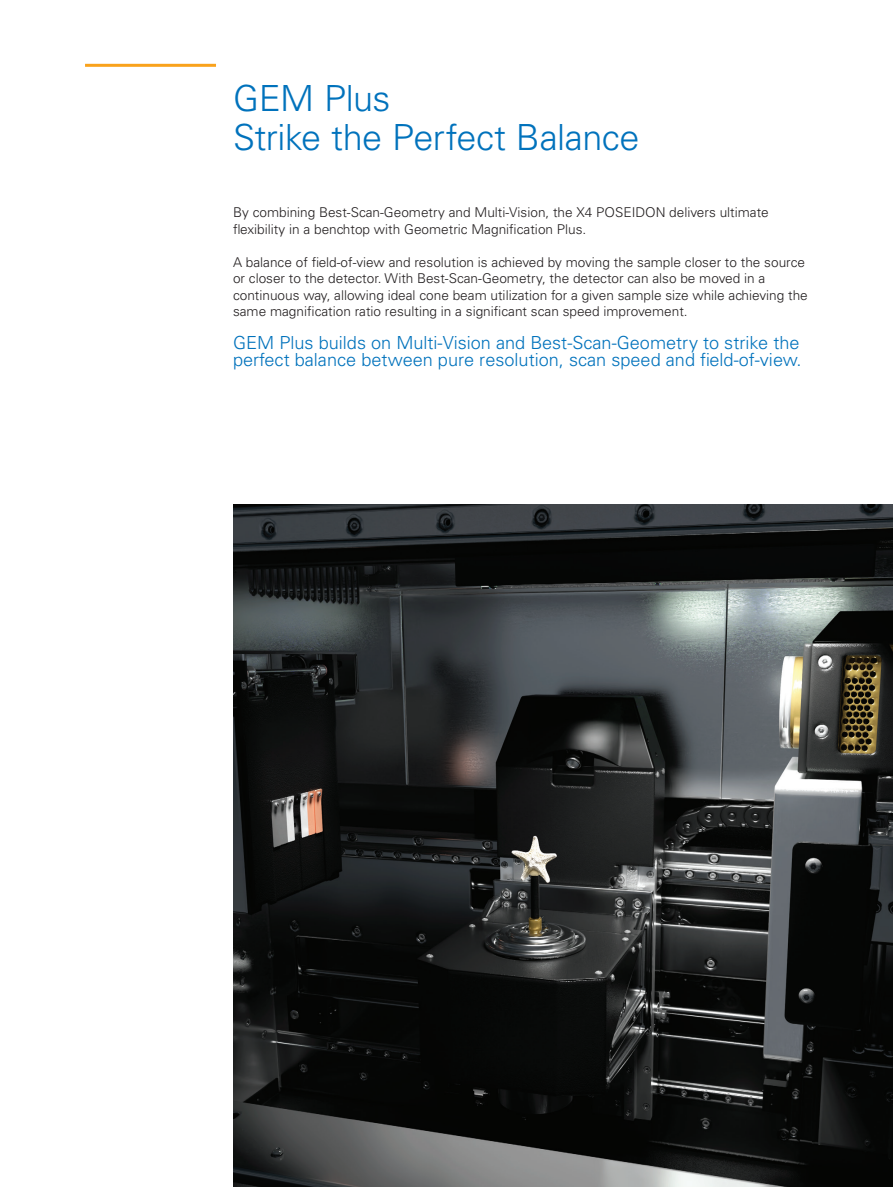
<style>
.page{position:relative;width:893px;height:1187px;background:#fff}
.page>*{position:absolute;margin:0;border:0;box-sizing:border-box;transform-origin:0 0}
.t1{font:300 36px "Univers LT Std";letter-spacing:-.015em;color:#0072bc}
.t2{font:300 18px/16.5px "Univers LT Std";color:#0072bc}
.t3{font:300 13.5px/16.5px "Univers LT Std";color:#231f20}
</style>
<div class="page">
<img style="left:233px;top:504px;width:660px;height:682px">
<hr style="left:85px;top:64px;width:131px;height:3px;background:#f9a21c">
<p class="t1" style="left:233px;top:77px;width:159px">GEM Plus</p>
<p class="t1" style="left:233px;top:116px;width:408px">Strike the Perfect Balance</p>
<p class="t3" style="left:233px;top:204px;width:537px">By combining Best-Scan-Geometry and Multi-Vision, the X4 POSEIDON delivers ultimate flexibility in a benchtop with Geometric Magnification Plus.</p>
<p class="t3" style="left:233px;top:254px;width:576px">A balance of field-of-view and resolution is achieved by moving the sample closer to the source or closer to the detector. With Best-Scan-Geometry, the detector can also be moved in a continuous way, allowing ideal cone beam utilization for a given sample size while achieving the same magnification ratio resulting in a significant scan speed improvement.</p>
<p class="t2" style="left:233px;top:334px;width:570px">GEM Plus builds on Multi-Vision and Best-Scan-Geometry to strike the perfect balance between pure resolution, scan speed and field-of-view.</p>
</div>
